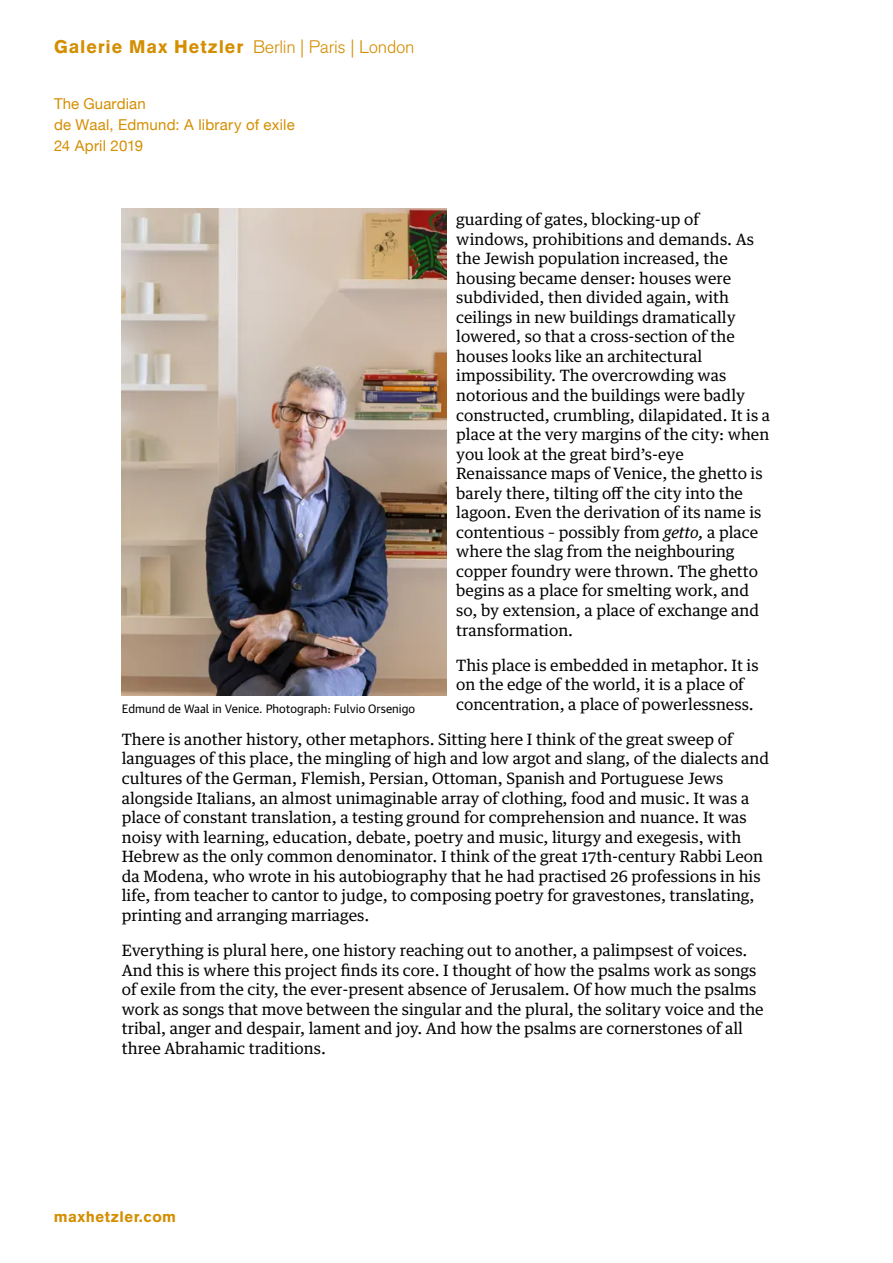
<style>
.page{position:relative;width:893px;height:1263px;background:#fff}
.page>*{position:absolute;margin:0;border:0;box-sizing:border-box;transform-origin:0 0}
.t1{font:18px "Akzidenz Grotesk BE Light Os F";letter-spacing:-.015em;color:#d48e00}
.t2{font:15.6px/19.5px "Guardian Text Egyptian";color:#000}
.t3{font:15px/21px "Helvetica Neue";letter-spacing:.01em;color:#d48e00}
.t4{font:900 15px "Akzidenz Grotesk";letter-spacing:.03em;color:#d48e00}
.t5{font:11.7px "Guardian Text Sans";color:#000}
.s1{font-family:"Akzidenz Grotesk";font-weight:900}
.s2{font-style:italic}
</style>
<div class="page">
<img style="left:122px;top:209px;width:324px;height:487px">
<p class="t1" style="left:54px;top:37px;width:362px"><span class="s1">Galerie Max Hetzler</span> Berlin | Paris | London</p>
<p class="t3" style="left:54px;top:94px;width:242px">The Guardian<br>de Waal, Edmund: A library of exile<br>24 April 2019</p>
<p class="t2" style="left:456px;top:208px;width:315px">guarding of gates, blocking-up of windows, prohibitions and demands. As the Jewish population increased, the housing became denser: houses were subdivided, then divided again, with ceilings in new buildings dramatically lowered, so that a cross-section of the houses looks like an architectural impossibility. The overcrowding was notorious and the buildings were badly constructed, crumbling, dilapidated. It is a place at the very margins of the city: when you look at the great bird’s-eye Renaissance maps of Venice, the ghetto is barely there, tilting off the city into the lagoon. Even the derivation of its name is contentious – possibly from <span class="s2">getto,</span> a place where the slag from the neighbouring copper foundry were thrown. The ghetto begins as a place for smelting work, and so, by extension, a place of exchange and transformation.</p>
<p class="t2" style="left:456px;top:654px;width:304px">This place is embedded in metaphor. It is on the edge of the world, it is a place of concentration, a place of powerlessness.</p>
<p class="t2" style="left:122px;top:728px;width:649px">There is another history, other metaphors. Sitting here I think of the great sweep of languages of this place, the mingling of high and low argot and slang, of the dialects and cultures of the German, Flemish, Persian, Ottoman, Spanish and Portuguese Jews alongside Italians, an almost unimaginable array of clothing, food and music. It was a place of constant translation, a testing ground for comprehension and nuance. It was noisy with learning, education, debate, poetry and music, liturgy and exegesis, with Hebrew as the only common denominator. I think of the great 17th-century Rabbi Leon da Modena, who wrote in his autobiography that he had practised 26 professions in his life, from teacher to cantor to judge, to composing poetry for gravestones, translating, printing and arranging marriages.</p>
<p class="t2" style="left:122px;top:939px;width:643px">Everything is plural here, one history reaching out to another, a palimpsest of voices.<br>And this is where this project finds its core. I thought of how the psalms work as songs of exile from the city, the ever-present absence of Jerusalem. Of how much the psalms work as songs that move between the singular and the plural, the solitary voice and the tribal, anger and despair, lament and joy. And how the psalms are cornerstones of all three Abrahamic traditions.</p>
<p class="t5" style="left:122px;top:699px;width:295px">Edmund de Waal in Venice. Photograph: Fulvio Orsenigo</p>
<p class="t4" style="left:54px;top:1207px;width:124px">maxhetzler.com</p>
</div>
